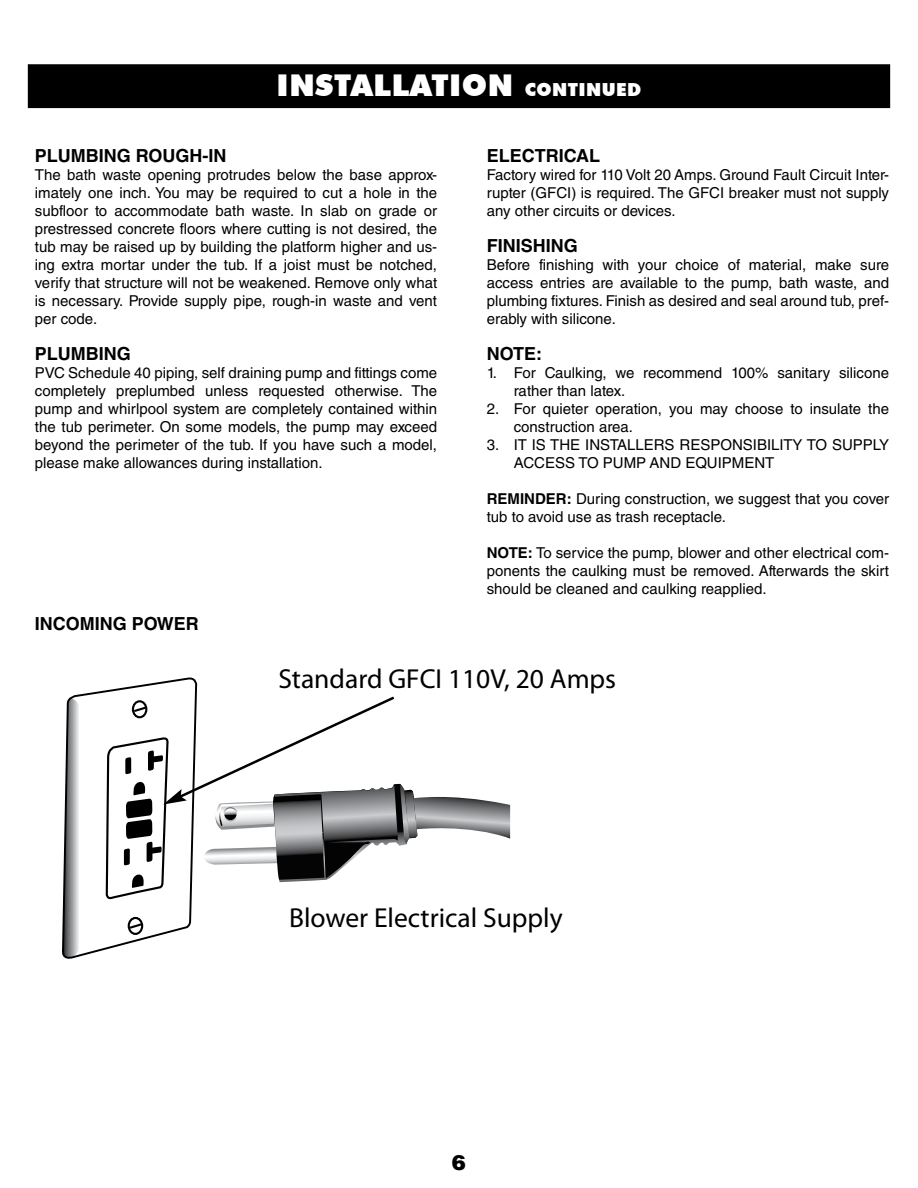
<style>
.page{position:relative;width:918px;height:1188px;background:#fff}
.page>*{position:absolute;margin:0;border:0;box-sizing:border-box;transform-origin:0 0}
.t1{font:900 30px "Futura BT";letter-spacing:.02em;color:#fff}
.t2{font:27.6px "Myriad Pro";color:#000}
.t3{font:900 21px "Helvetica LT Std";color:#000}
.t4{font:700 18px "Helvetica LT Std";color:#000}
.t5{font:15px/18px "Helvetica LT Std";color:#000;text-align:justify}
.t6{font:700 15px "Helvetica LT Std";color:#000}
.s1{font-size:18px}
.s2{font-weight:700}
</style>
<div class="page">
<div style="left:29px;top:65px;width:860px;height:42px;background:#000"></div>
<div style="left:28px;top:64px;width:862px;height:44px;border:2px solid #000"></div>
<svg style="left:62px;top:677px;width:448px;height:282px"></svg>
<h1 class="t1" style="left:277px;top:67px;width:366px">INSTALLATION <span class="s1">CONTINUED</span></h1>
<p class="t4" style="left:35px;top:145px;width:13px">PLU</p>
<p class="t4" style="left:71px;top:145px;width:79px">MBING ROU</p>
<p class="t4" style="left:176px;top:145px;width:50px">GH-IN</p>
<p class="t5" style="left:35px;top:166px;width:404px">The bath waste opening protrudes below the base approx&shy;imately one inch. You may be required to cut a hole in the subfloor to accommodate bath waste. In slab on grade or prestressed concrete floors where cutting is not desired, the tub may be raised up by building the platform higher and us&shy;ing extra mortar under the tub. If a joist must be notched, verify that structure will not be weakened. Remove only what is necessary. Provide supply pipe, rough-in waste and vent per code.</p>
<p class="t4" style="left:35px;top:343px;width:13px">PLU</p>
<p class="t4" style="left:71px;top:343px;width:61px">MBING</p>
<p class="t5" style="left:35px;top:364px;width:404px">PVC Schedule 40 piping, self draining pump and fittings come completely preplumbed unless requested otherwise. The pump and whirlpool system are completely contained within the tub perimeter. On some models, the pump may exceed beyond the perimeter of the tub. If you have such a model, please make allowances during installation.</p>
<p class="t4" style="left:35px;top:613px;width:19px">INCO</p>
<p class="t4" style="left:80px;top:613px;width:107px">MING POWER</p>
<p class="t4" style="left:487px;top:145px;width:13px">ELECTR</p>
<p class="t4" style="left:559px;top:145px;width:18px">ICAL</p>
<p class="t5" style="left:487px;top:166px;width:404px">Factory wired for 110 Volt 20 Amps. Ground Fault Circuit Inter&shy;rupter (GFCI) is required. The GFCI breaker must not supply any other circuits or devices.</p>
<p class="t4" style="left:487px;top:235px;width:93px">FINISHING</p>
<p class="t5" style="left:487px;top:256px;width:404px">Before finishing with your choice of material, make sure access entries are available to the pump, bath waste, and plumbing fixtures. Finish as desired and seal around tub, pref&shy;erably with silicone.</p>
<p class="t4" style="left:487px;top:343px;width:13px">NOTE</p>
<p class="t4" style="left:536px;top:343px;width:7px">:</p>
<p class="t5" style="left:514px;top:364px;width:377px;text-indent:-27px">1. For Caulking, we recommend 100% sanitary silicone rather than latex.</p>
<p class="t5" style="left:514px;top:400px;width:377px;text-indent:-27px">2. For quieter operation, you may choose to insulate the construction area.</p>
<p class="t5" style="left:514px;top:436px;width:377px;text-indent:-27px">3. IT IS THE INSTALLERS RESPONSIBILITY TO SUPPLY<br>ACCESS TO PUMP AND EQUIPMENT</p>
<p class="t5" style="left:487px;top:490px;width:404px"><span class="s2">REMINDER :</span> During construction, we suggest that you cover tub to avoid use as trash receptacle.</p>
<p class="t6" style="left:487px;top:544px;width:11px">NOTE</p>
<p class="t5" style="left:487px;top:544px;width:404px;text-indent:41px"><span class="s2">:</span> To service the pump, blower and other electrical com&shy;ponents the caulking must be removed. Afterwards the skirt should be cleaned and caulking reapplied.</p>
<h2 class="t2" style="left:278px;top:662px;width:339px">Standard GFCI 110V, 20 Amps</h2>
<h2 class="t2" style="left:289px;top:901px;width:275px">Blower Electrical Supply</h2>
<h3 class="t3" style="left:452px;top:1149px;width:16px">6</h3>
</div>
